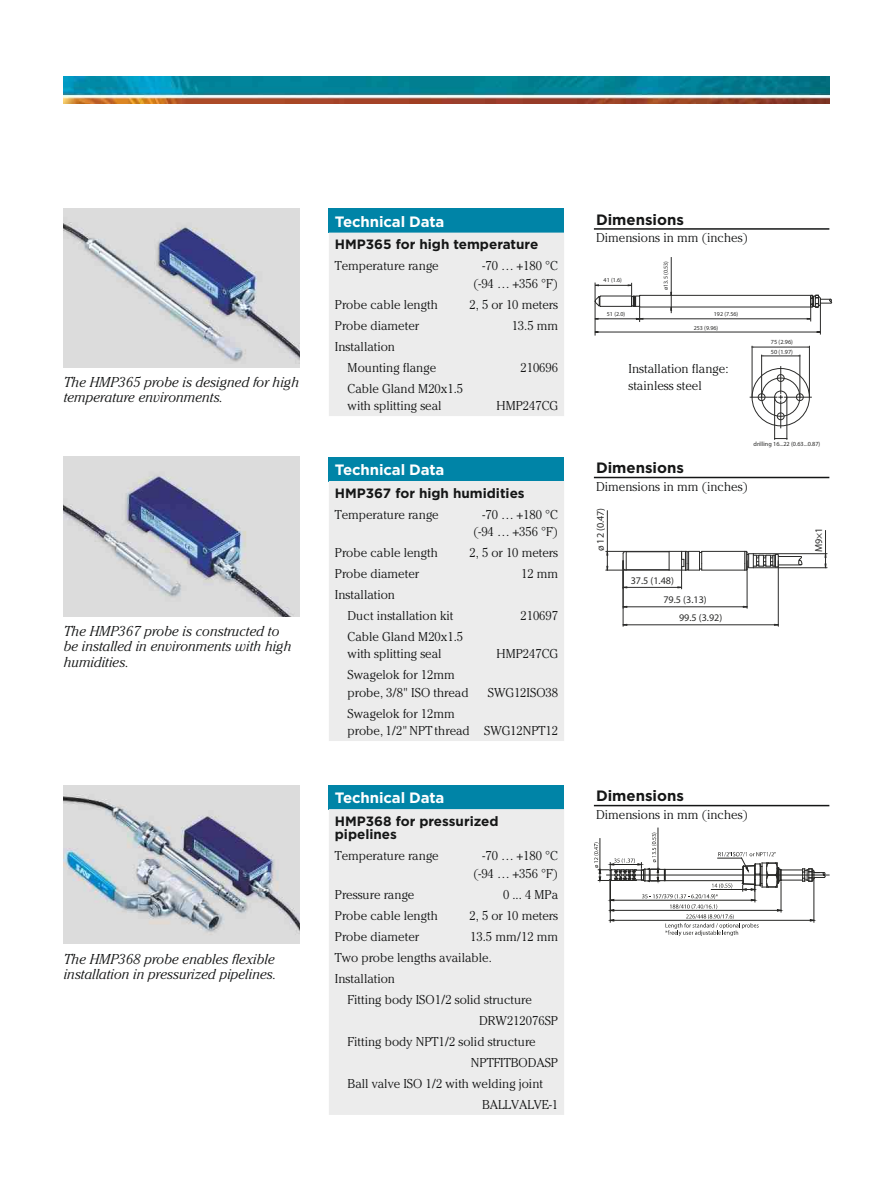
<style>
.page{position:relative;width:893px;height:1191px;background:#fff}
.page>*{position:absolute;margin:0;border:0;box-sizing:border-box;transform-origin:0 0}
.t1{font:700 15px "Gotham";letter-spacing:-.01em;color:#fff}
.t2{font:700 15px "Gotham";color:#151616}
.t3{font:italic 300 14.25px/15.8px "Cheltenham Std";color:#151616}
.t4{font:700 13.5px/13.5px "Gotham";color:#151616}
.t5{font:300 12.75px/17.2px "Cheltenham Std";color:#151616}
.t6{font:10.2px/19.5px "Myriad";color:#2b2b2a}
.t7{font:6.3px "Frutiger 55 Roman";color:#2b2b2a}
.t8{font:6px "Myriad";color:#2b2b2a}
</style>
<div class="page">
<img style="left:64px;top:77px;width:765px;height:27px">
<hr style="left:594px;top:228px;width:235px;height:2px;background:#151616">
<hr style="left:594px;top:477px;width:235px;height:1px;background:#151616">
<hr style="left:594px;top:805px;width:235px;height:1px;background:#151616">
<div style="left:329px;top:209px;width:235px;height:24px;background:#0084a7"></div>
<div style="left:329px;top:233px;width:235px;height:183px;background:#ececec"></div>
<div style="left:329px;top:457px;width:235px;height:24px;background:#0084a7"></div>
<div style="left:329px;top:481px;width:235px;height:260px;background:#ececec"></div>
<div style="left:329px;top:785px;width:235px;height:24px;background:#0084a7"></div>
<div style="left:329px;top:809px;width:235px;height:306px;background:#ececec"></div>
<svg style="left:750px;top:366px;width:61px;height:62px"></svg>
<div style="left:752px;top:368px;width:57px;height:58px;border:1px solid #2b2b2a;border-radius:50%"></div>
<div style="left:774px;top:391px;width:13px;height:12px;border:1px solid #2b2b2a;border-radius:50%"></div>
<div style="left:761px;top:378px;width:39px;height:38px;border:1px solid #2b2b2a;border-radius:50%"></div>
<div style="left:777px;top:374px;width:7px;height:7px;border:1px solid #2b2b2a;border-radius:50%"></div>
<div style="left:796px;top:393px;width:7px;height:8px;border:1px solid #2b2b2a;border-radius:50%"></div>
<div style="left:777px;top:413px;width:7px;height:7px;border:1px solid #2b2b2a;border-radius:50%"></div>
<div style="left:758px;top:393px;width:7px;height:8px;border:1px solid #2b2b2a;border-radius:50%"></div>
<hr style="left:761px;top:355px;width:1px;height:42px;background:#2b2b2a">
<hr style="left:800px;top:355px;width:1px;height:42px;background:#2b2b2a">
<hr style="left:762px;top:356px;width:38px;height:1px;background:#2b2b2a">
<hr style="left:752px;top:346px;width:1px;height:51px;background:#2b2b2a">
<hr style="left:809px;top:346px;width:1px;height:51px;background:#2b2b2a">
<hr style="left:752px;top:347px;width:57px;height:1px;background:#2b2b2a">
<hr style="left:774px;top:397px;width:1px;height:42px;background:#2b2b2a">
<hr style="left:787px;top:397px;width:1px;height:42px;background:#2b2b2a">
<svg style="left:775px;top:438px;width:12px;height:1px"></svg>
<img style="left:64px;top:785px;width:235px;height:158px">
<img style="left:64px;top:208px;width:235px;height:160px">
<img style="left:64px;top:457px;width:235px;height:159px">
<svg style="left:595px;top:257px;width:237px;height:78px"></svg>
<hr style="left:626px;top:569px;width:43px;height:1px;background:#2b2b2a">
<hr style="left:702px;top:551px;width:43px;height:1px;background:#2b2b2a">
<hr style="left:702px;top:570px;width:43px;height:1px;background:#2b2b2a">
<hr style="left:623px;top:587px;width:59px;height:1px;background:#2b2b2a">
<svg style="left:669px;top:551px;width:33px;height:38px"></svg>
<svg style="left:623px;top:552px;width:4px;height:37px"></svg>
<hr style="left:747px;top:561px;width:1px;height:47px;background:#2b2b2a">
<hr style="left:623px;top:606px;width:124px;height:1px;background:#2b2b2a">
<hr style="left:778px;top:561px;width:1px;height:65px;background:#2b2b2a">
<hr style="left:623px;top:561px;width:1px;height:65px;background:#2b2b2a">
<hr style="left:623px;top:624px;width:155px;height:1px;background:#2b2b2a">
<hr style="left:753px;top:567px;width:74px;height:1px;background:#2b2b2a">
<hr style="left:753px;top:553px;width:74px;height:1px;background:#2b2b2a">
<svg style="left:825px;top:530px;width:1px;height:37px"></svg>
<hr style="left:606px;top:570px;width:63px;height:1px;background:#2b2b2a">
<hr style="left:606px;top:551px;width:63px;height:1px;background:#2b2b2a">
<hr style="left:607px;top:510px;width:1px;height:41px;background:#2b2b2a">
<svg style="left:606px;top:551px;width:2px;height:19px"></svg>
<svg style="left:744px;top:551px;width:59px;height:20px"></svg>
<hr style="left:607px;top:874px;width:222px;height:1px;background:#252523">
<hr style="left:658px;top:828px;width:1px;height:41px;background:#252523">
<svg style="left:594px;top:832px;width:231px;height:104px"></svg>
<p class="t2" style="left:596px;top:209px;width:89px">Dimensions</p>
<p class="t5" style="left:596px;top:229px;width:154px">Dimensions in mm (inches)</p>
<p class="t1" style="left:335px;top:211px;width:111px">Technical Data</p>
<p class="t4" style="left:335px;top:238px;width:205px">HMP365 for high temperature</p>
<p class="t5" style="left:335px;top:257px;width:105px">Temperature range</p>
<p class="t5" style="left:473px;top:257px;width:86px;text-align:right">-70 … +180 °C (-94 … +356 °F)</p>
<p class="t5" style="left:335px;top:295px;width:105px">Probe cable length</p>
<p class="t5" style="left:469px;top:295px;width:90px">2, 5 or 10 meters</p>
<p class="t5" style="left:335px;top:317px;width:86px">Probe diameter</p>
<p class="t5" style="left:512px;top:317px;width:48px">13.5 mm</p>
<p class="t5" style="left:348px;top:336px;width:90px;line-height:21px;text-indent:-13px">Installation<br>Mounting flange</p>
<p class="t8" style="left:663px;top:290px;width:30px;rotate:-90deg">ø13.5 (0.53)</p>
<p class="t8" style="left:604px;top:277px;width:20px">41 (1.6)</p>
<p class="t8" style="left:607px;top:311px;width:20px">51 (2.0)</p>
<p class="t8" style="left:714px;top:311px;width:26px">192 (7.56)</p>
<p class="t8" style="left:694px;top:325px;width:26px">253 (9.96)</p>
<p class="t5" style="left:520px;top:359px;width:39px">210696</p>
<p class="t5" style="left:628px;top:359px;width:102px">Installation flange:</p>
<p class="t3" style="left:64px;top:374px;width:237px">The HMP365 probe is designed for high</p>
<p class="t5" style="left:628px;top:377px;width:75px">stainless steel</p>
<p class="t3" style="left:64px;top:389px;width:161px">temperature environments.</p>
<p class="t5" style="left:348px;top:380px;width:117px">Cable Gland M20x1.5 with splitting seal</p>
<p class="t5" style="left:497px;top:397px;width:63px">HMP247CG</p>
<p class="t7" style="left:771px;top:339px;width:24px">75 (2.96)</p>
<p class="t7" style="left:771px;top:349px;width:24px">50 (1.97)</p>
<p class="t3" style="left:64px;top:623px;width:229px">The HMP367 probe is constructed to be installed in environments with high humidities.</p>
<p class="t3" style="left:64px;top:951px;width:214px">The HMP368 probe enables flexible installation in pressurized pipelines.</p>
<p class="t1" style="left:335px;top:460px;width:111px">Technical Data</p>
<p class="t4" style="left:335px;top:486px;width:191px">HMP367 for high humidities</p>
<p class="t5" style="left:335px;top:506px;width:105px">Temperature range</p>
<p class="t5" style="left:473px;top:506px;width:86px;text-align:right">-70 … +180 °C (-94 … +356 °F)</p>
<p class="t5" style="left:335px;top:544px;width:105px">Probe cable length</p>
<p class="t5" style="left:469px;top:544px;width:90px">2, 5 or 10 meters</p>
<p class="t5" style="left:335px;top:565px;width:86px">Probe diameter</p>
<p class="t5" style="left:521px;top:565px;width:39px">12 mm</p>
<p class="t5" style="left:348px;top:584px;width:107px;line-height:21px;text-indent:-13px">Installation<br>Duct installation kit</p>
<p class="t5" style="left:520px;top:607px;width:39px">210697</p>
<p class="t5" style="left:348px;top:628px;width:117px">Cable Gland M20x1.5 with splitting seal</p>
<p class="t5" style="left:497px;top:645px;width:63px">HMP247CG</p>
<p class="t5" style="left:348px;top:666px;width:123px">Swagelok for 12mm probe, 3/8" ISO thread</p>
<p class="t5" style="left:488px;top:683px;width:72px">SWG12ISO38</p>
<p class="t5" style="left:348px;top:704px;width:212px">Swagelok for 12mm<br>probe, 1/2" NPT thread SWG12NPT12</p>
<p class="t1" style="left:335px;top:788px;width:111px">Technical Data</p>
<p class="t4" style="left:335px;top:814px;width:165px">HMP368 for pressurized pipelines</p>
<p class="t5" style="left:335px;top:847px;width:105px">Temperature range</p>
<p class="t5" style="left:473px;top:847px;width:86px;text-align:right">-70 … +180 °C (-94 … +356 °F)</p>
<p class="t5" style="left:335px;top:885px;width:81px">Pressure range</p>
<p class="t5" style="left:503px;top:885px;width:57px">0 ... 4 MPa</p>
<p class="t5" style="left:335px;top:906px;width:105px">Probe cable length</p>
<p class="t5" style="left:469px;top:906px;width:90px">2, 5 or 10 meters</p>
<p class="t5" style="left:335px;top:927px;width:86px">Probe diameter</p>
<p class="t5" style="left:470px;top:927px;width:89px">13.5 mm/12 mm</p>
<p class="t5" style="left:335px;top:948px;width:159px">Two probe lengths available.</p>
<p class="t5" style="left:335px;top:969px;width:62px">Installation</p>
<p class="t5" style="left:348px;top:990px;width:186px">Fitting body ISO1/2 solid structure</p>
<p class="t5" style="left:479px;top:1011px;width:81px">DRW212076SP</p>
<p class="t5" style="left:348px;top:1032px;width:190px">Fitting body NPT1/2 solid structure</p>
<p class="t5" style="left:471px;top:1053px;width:89px">NPTFITBODASP</p>
<p class="t5" style="left:348px;top:1074px;width:197px">Ball valve ISO 1/2 with welding joint</p>
<p class="t5" style="left:482px;top:1095px;width:78px">BALLVALVE-1</p>
<p class="t7" style="left:754px;top:440px;width:68px">drilling 16...22 (0.63...0.87)</p>
<p class="t2" style="left:596px;top:458px;width:89px">Dimensions</p>
<p class="t5" style="left:596px;top:477px;width:154px">Dimensions in mm (inches)</p>
<p class="t6" style="left:591px;top:551px;width:45px;rotate:-90deg">ø 12 (0.47)</p>
<p class="t6" style="left:663px;top:571px;width:45px;text-indent:-33px">37.5 (1.48)<br>79.5 (3.13)</p>
<p class="t6" style="left:679px;top:609px;width:45px">99.5 (3.92)</p>
<p class="t2" style="left:596px;top:786px;width:89px">Dimensions</p>
<p class="t5" style="left:596px;top:805px;width:154px">Dimensions in mm (inches)</p>
<p class="t6" style="left:809px;top:552px;width:26px;rotate:-90deg">M9×1</p>
</div>
